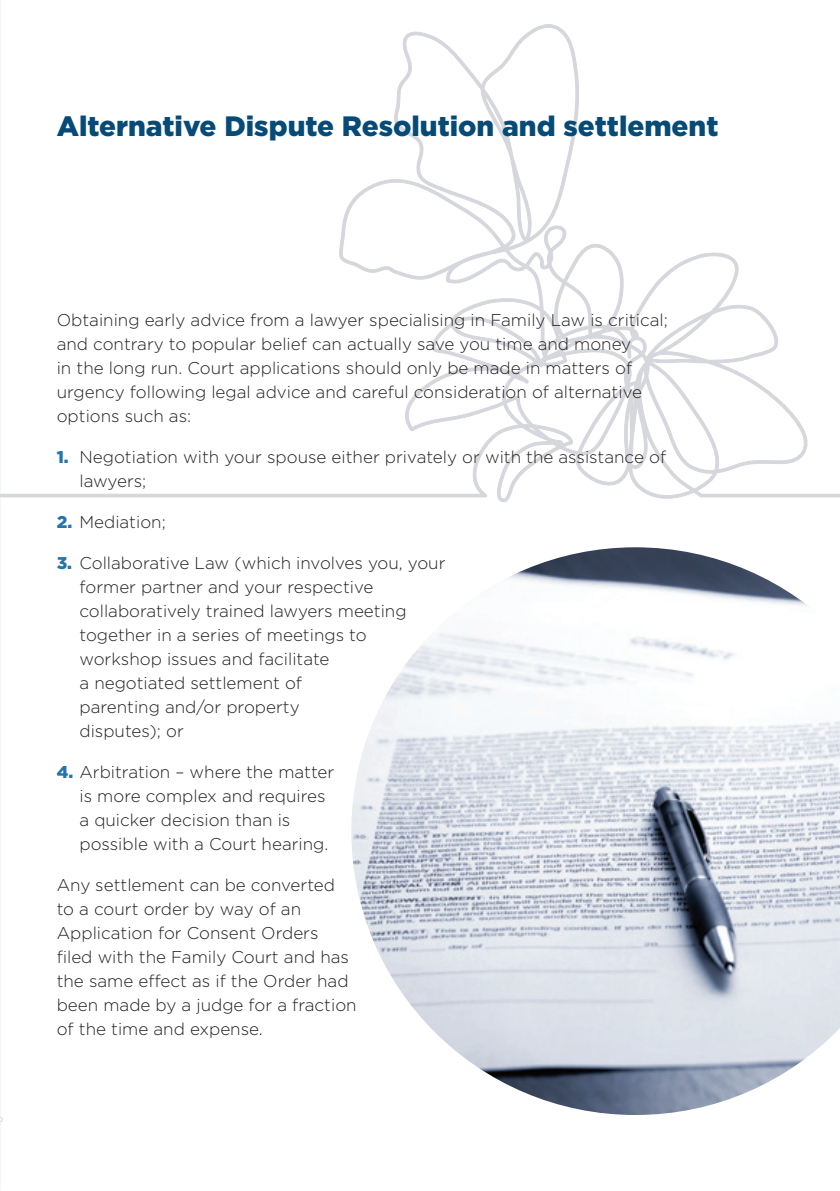
<style>
.page{position:relative;width:840px;height:1191px;background:#fff}
.page>*{position:absolute;margin:0;border:0;box-sizing:border-box;transform-origin:0 0}
.Subhead{font:900 28px "Gotham";color:#064a77}
.Body{font:300 17px/24px "Gotham";color:#231f20}
.Numbered_Body{font:300 17px/24px "Gotham";color:#231f20}
.s1{font-weight:900;color:#2375ab}
</style>
<div class="page">
<svg style="left:0;top:18px;width:839px;height:484px"></svg>
<svg style="left:0;top:492px;width:2px;height:664px"></svg>
<img style="left:351px;top:547px;width:488px;height:568px">
<p class="Subhead" style="left:57px;top:107px;width:662px">Alternative Dispute Resolution and settlement</p>
<p class="Body" style="left:57px;top:307px;width:612px">Obtaining early advice from a lawyer specialising in Family Law is critical; and contrary to popular belief can actually save you time and money<br>in the long run. Court applications should only be made in matters of urgency following legal advice and careful consideration of alternative options such as:</p>
<p class="Numbered_Body" style="left:79px;top:444px;width:588px;text-indent:-23px"><span class="s1">1.</span> Negotiation with your spouse either privately or with the assistance of lawyers;</p>
<p class="Numbered_Body" style="left:57px;top:509px;width:110px"><span class="s1">2.</span> Mediation;</p>
<p class="Numbered_Body" style="left:79px;top:550px;width:367px;text-indent:-23px"><span class="s1">3.</span> Collaborative Law (which involves you, your former partner and your respective collaboratively trained lawyers meeting together in a series of meetings to workshop issues and facilitate<br>a negotiated settlement of<br>parenting and/or property<br>disputes); or</p>
<p class="Numbered_Body" style="left:79px;top:759px;width:256px;text-indent:-23px"><span class="s1">4.</span> Arbitration – where the matter is more complex and requires a quicker decision than is possible with a Court hearing.</p>
<p class="Body" style="left:57px;top:872px;width:301px">Any settlement can be converted to a court order by way of an<br>Application for Consent Orders filed with the Family Court and has the same effect as if the Order had been made by a judge for a fraction of the time and expense.</p>
</div>
